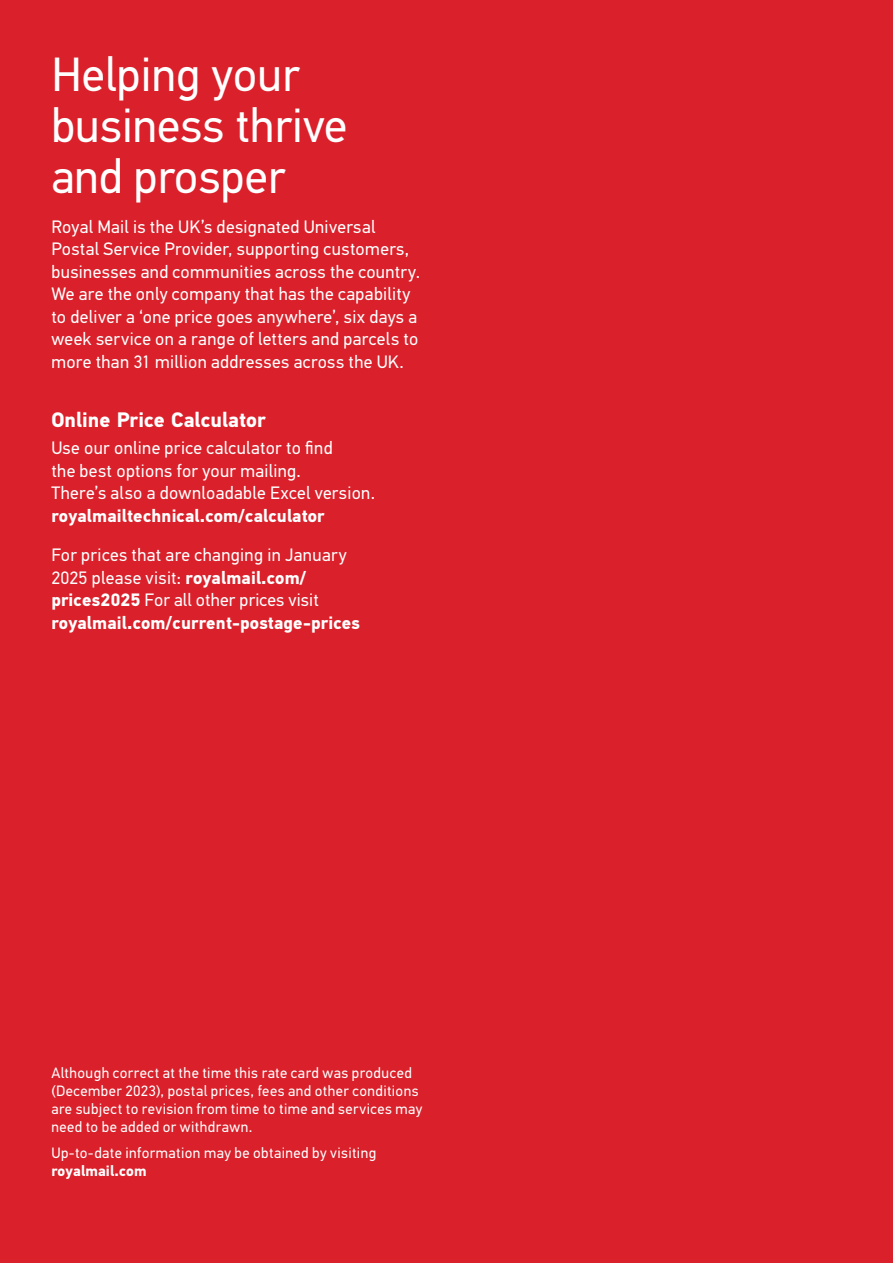
<style>
.page{position:relative;width:893px;height:1263px;background:#da202a}
.page>*{position:absolute;margin:0;border:0;box-sizing:border-box;transform-origin:0 0}
.t1{font:48px/51px "PFDIN Text Std";color:#fff}
.t2{font:700 21px "PFDIN Text Std";letter-spacing:.005em;color:#fff}
.t3{font:18px/22.5px "PFDIN Text Std";letter-spacing:.02em;color:#fff}
.t4{font:700 18px "PFDIN Text Std";letter-spacing:.01em;color:#fff}
.t5{font:15px/18px "PFDIN Text Std";letter-spacing:.025em;color:#fff}
.t6{font:700 15px "PFDIN Text Std";letter-spacing:.01em;color:#fff}
.s1{font-weight:700}
</style>
<div class="page">
<h1 class="t1" style="left:51px;top:50px;width:297px">Helping your business thrive and prosper</h1>
<p class="t3" style="left:51px;top:216px;width:370px">Royal Mail is the UK’s designated Universal Postal Service Provider, supporting customers, businesses and communities across the country.<br>We are the only company that has the capability to deliver a ‘one price goes anywhere’, six days a week service on a range of letters and parcels to more than 31 million addresses across the UK.</p>
<p class="t2" style="left:51px;top:407px;width:216px">Online Price Calculator</p>
<p class="t3" style="left:51px;top:437px;width:325px">Use our online price calculator to find<br>the best options for your mailing.<br>There’s also a downloadable Excel version.</p>
<p class="t4" style="left:51px;top:505px;width:275px">royalmailtechnical.com/calculator</p>
<p class="t3" style="left:51px;top:544px;width:310px">For prices that are changing in January 2025 please visit: <span class="s1">royalmail.com/ prices2025</span> For all other prices visit <span class="s1">royalmail.com/current-postage-prices</span></p>
<p class="t5" style="left:51px;top:1064px;width:373px">Although correct at the time this rate card was produced (December 2023), postal prices, fees and other conditions are subject to revision from time to time and services may need to be added or withdrawn.</p>
<p class="t5" style="left:51px;top:1144px;width:326px">Up-to-date information may be obtained by visiting</p>
<p class="t6" style="left:51px;top:1162px;width:97px">royalmail.com</p>
</div>
